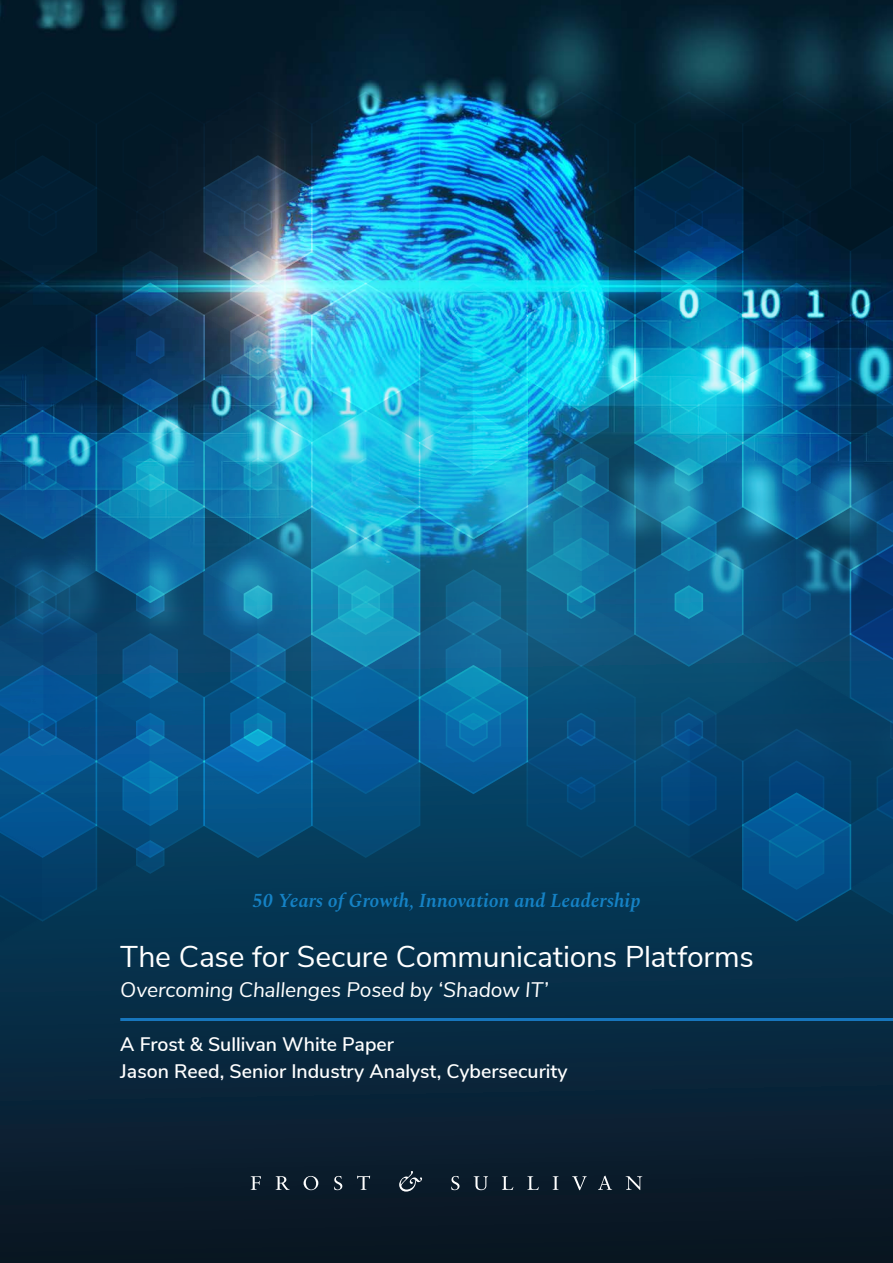
<style>
.page{position:relative;width:893px;height:1263px;background:#fff}
.page>*{position:absolute;margin:0;border:0;box-sizing:border-box;transform-origin:0 0}
.t1{font:30px "Nunito Sans";letter-spacing:-.005em;color:#fff}
.t2{font:italic 21px "Nunito Sans";letter-spacing:-.005em;color:#fff}
.t3{font:600 19.5px/26.7px "Nunito Sans";color:#fff}
.t4{font:italic 600 19.5px "Spectral";color:#1582c5}
</style>
<div class="page">
<svg style="left:0;top:950px;width:893px;height:313px;background:#082236"></svg>
<hr style="left:120px;top:1018px;width:773px;height:3px;background:#1776bd">
<img style="left:0;top:0;width:893px;height:91px">
<svg style="left:251px;top:1176px;width:10px;height:14px"></svg>
<svg style="left:276px;top:1176px;width:14px;height:14px"></svg>
<svg style="left:304px;top:1176px;width:14px;height:14px"></svg>
<svg style="left:334px;top:1176px;width:8px;height:14px"></svg>
<svg style="left:357px;top:1176px;width:13px;height:14px"></svg>
<svg style="left:451px;top:1176px;width:8px;height:14px"></svg>
<svg style="left:474px;top:1176px;width:14px;height:14px"></svg>
<svg style="left:502px;top:1176px;width:11px;height:14px"></svg>
<svg style="left:527px;top:1176px;width:12px;height:14px"></svg>
<svg style="left:553px;top:1176px;width:5px;height:14px"></svg>
<svg style="left:572px;top:1176px;width:15px;height:14px"></svg>
<svg style="left:598px;top:1176px;width:14px;height:14px"></svg>
<svg style="left:626px;top:1176px;width:16px;height:14px"></svg>
<svg style="left:399px;top:1171px;width:23px;height:20px"></svg>
<img style="left:0;top:91px;width:893px;height:859px">
<p class="t4" style="left:252px;top:886px;width:390px">50 Years of Growth, Innovation and Leadership</p>
<h1 class="t1" style="left:120px;top:934px;width:635px">The Case for Secure Communications Platforms</h1>
<p class="t2" style="left:120px;top:975px;width:430px">Overcoming Challenges Posed by ‘Shadow IT’</p>
<p class="t3" style="left:120px;top:1030px;width:449px">A Frost &amp; Sullivan White Paper<br>Jason Reed, Senior Industry Analyst, Cybersecurity</p>
</div>
